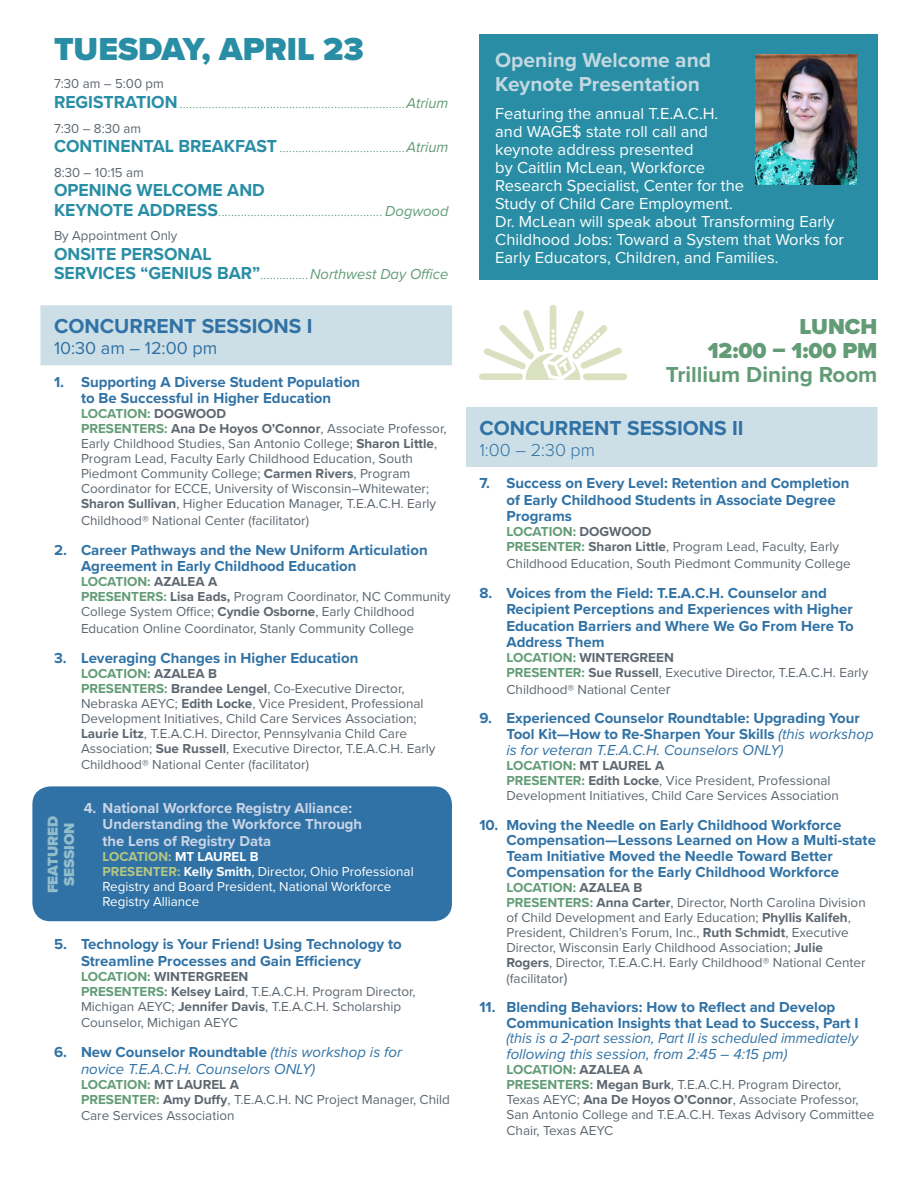
<style>
.page{position:relative;width:918px;height:1188px;background:#fff}
.page>*{position:absolute;margin:0;border:0;box-sizing:border-box;transform-origin:0 0}
.t1{font:900 33px "Proxima Nova";color:#298ea5}
.t2{font:700 22.5px "Proxima Nova";color:#629c76}
.t3{font:900 22.5px/24px "Proxima Nova";color:#629c76;text-align:right}
.t4{font:700 21px "Proxima Nova";color:#3072a5}
.t5{font:700 21px/24px "Proxima Nova";color:#c2d8e1}
.t6{font:700 18px/19.5px "Proxima Nova";color:#298ea5}
.t7{font:18px "Proxima Nova";color:#3072a5}
.t8{font:300 18px "Proxima Nova";color:#3072a5}
.t9{font:16.5px/18px "Proxima Nova";color:#fff}
.t10{font:700 15px/16.5px "Proxima Nova";color:#3072a5}
.t11{font:300 15px "Proxima Nova";color:#629c76}
.t12{font:700 15px/16.5px "Proxima Nova";color:#cad5e7}
.t13{font:italic 15px/15.8px "Proxima Nova";color:#3072a5;scale:.96 1}
.t14{font:italic 15px/16.5px "Proxima Nova";color:#3072a5}
.t15{font:900 15px/16.5px "Proxima Nova";color:#91bccb;text-align:center}
.t16{font:13.5px/15px "Proxima Nova";color:#5d6770}
.t17{font:13.5px/15px "Proxima Nova";color:#fff}
.s1{font-weight:700;font-size:18px;color:#298ea5}
.s2{font-weight:400;font-style:italic}
.s3{font-weight:300;font-size:15px;color:#629c76}
.s4{font-weight:400;font-style:italic;font-size:15px;color:#629c76}
.s5{font-weight:700;color:#629c76}
.s6{font-weight:700}
.s7{font-weight:700;color:#b5c683}
.s8{font-weight:700;font-style:normal}
.s9{font-size:15px}
</style>
<div class="page">
<div style="left:32px;top:786px;width:420px;height:135px;background:#3072a5;border-radius:18px"></div>
<div style="left:466px;top:407px;width:412px;height:60px;background:#cddfe6"></div>
<div style="left:40px;top:305px;width:412px;height:60px;background:#cddfe6"></div>
<div style="left:479px;top:34px;width:398px;height:246px;background:#298ea5"></div>
<img style="left:755px;top:54px;width:102px;height:131px">
<svg style="left:479px;top:305px;width:148px;height:76px"></svg>
<h1 class="t1" style="left:54px;top:24px;width:311px">TUESDAY, APRIL 23</h1>
<p class="t16" style="left:54px;top:76px;width:111px">7:30 am – 5:00 pm</p>
<p class="t11" style="left:54px;top:92px;width:396px"><span class="s1">REGISTRATION</span>......................................................................<span class="s2">Atrium</span></p>
<p class="t16" style="left:54px;top:120px;width:89px">7:30 – 8:30 am</p>
<p class="t11" style="left:54px;top:136px;width:396px"><span class="s1">CONTINENTAL BREAKFAST</span>.......................................<span class="s2">Atrium</span></p>
<p class="t16" style="left:54px;top:164px;width:91px">8:30 – 10:15 am</p>
<h3 class="t6" style="left:54px;top:180px;width:212px">OPENING WELCOME AND</h3>
<p class="t11" style="left:54px;top:200px;width:396px"><span class="s1">KEYNOTE ADDRESS</span>................................................... <span class="s2">Dogwood</span></p>
<p class="t16" style="left:54px;top:228px;width:125px">By Appointment Only</p>
<h3 class="t6" style="left:54px;top:244px;width:396px">ONSITE PERSONAL<br>SERVICES “GENIUS BAR”<span class="s3">...............</span><span class="s4">Northwest Day Office</span></h3>
<h3 class="t4" style="left:54px;top:310px;width:260px">CONCURRENT SESSIONS I</h3>
<h3 class="t7" style="left:54px;top:334px;width:165px">10:30 am – 12:00 pm</h3>
<p class="t10" style="left:54px;top:373px;width:308px;text-align:center">1. Supporting A Diverse Student Population to Be Successful in Higher Education</p>
<p class="t16" style="left:81px;top:406px;width:367px"><span class="s5">LOCATION:</span> <span class="s6">DOGWOOD<br></span><span class="s5">PRESENTERS:</span> <span class="s6">Ana De Hoyos O’Connor</span>, Associate Professor, Early Childhood Studies, San Antonio College; <span class="s6">Sharon Little</span>, Program Lead, Faculty Early Childhood Education, South Piedmont Community College; <span class="s6">Carmen Rivers</span>, Program Coordinator for ECCE, University of Wisconsin–Whitewater; <span class="s6">Sharon Sullivan</span>, Higher Education Manager, T.E.A.C.H. Early</p>
<p class="t16" style="left:81px;top:512px;width:230px">Childhood® National Center (facilitator)</p>
<p class="t10" style="left:81px;top:541px;width:348px;text-indent:-27px">2. Career Pathways and the New Uniform Articulation<br>Agreement in Early Childhood Education</p>
<p class="t16" style="left:81px;top:574px;width:371px"><span class="s5">LOCATION:</span> <span class="s6">AZALEA A<br></span><span class="s5">PRESENTERS:</span> <span class="s6">Lisa Eads,</span> Program Coordinator, NC Community<br>College System Office; <span class="s6">Cyndie Osborne</span>, Early Childhood</p>
<p class="t16" style="left:81px;top:620px;width:335px">Education Online Coordinator, Stanly Community College</p>
<p class="t10" style="left:54px;top:649px;width:306px">3. Leveraging Changes in Higher Education</p>
<p class="t16" style="left:81px;top:665px;width:356px"><span class="s5">LOCATION:</span> <span class="s6">AZALEA B<br></span><span class="s5">PRESENTERS:</span> <span class="s6">Brandee Lengel</span>, Co-Executive Director, Nebraska AEYC; <span class="s6">Edith Locke</span>, Vice President, Professional Development Initiatives, Child Care Services Association; <span class="s6">Laurie Litz</span>, T.E.A.C.H. Director, Pennsylvania Child Care Association; <span class="s6">Sue Russell</span>, Executive Director, T.E.A.C.H. Early</p>
<p class="t16" style="left:81px;top:757px;width:230px">Childhood® National Center (facilitator)</p>
<p class="t12" style="left:103px;top:799px;width:261px;text-indent:-19px">4. National Workforce Registry Alliance:<br>Understanding the Workforce Through the Lens of Registry Data</p>
<p class="t17" style="left:103px;top:848px;width:313px"><span class="s7">LOCATION:</span> <span class="s6">MT LAUREL B<br></span><span class="s7">PRESENTER:</span> <span class="s6">Kelly Smith</span>, Director, Ohio Professional Registry and Board President, National Workforce Registry Alliance</p>
<p class="t10" style="left:81px;top:936px;width:322px;text-indent:-27px">5. Technology is Your Friend! Using Technology to<br>Streamline Processes and Gain Efficiency</p>
<p class="t16" style="left:81px;top:968px;width:336px"><span class="s5">LOCATION:</span> <span class="s6">WINTERGREEN<br></span><span class="s5">PRESENTERS:</span> <span class="s6">Kelsey Laird</span>, T.E.A.C.H. Program Director,<br>Michigan AEYC; <span class="s6">Jennifer Davis</span>, T.E.A.C.H. Scholarship</p>
<p class="t16" style="left:81px;top:1015px;width:158px">Counselor, Michigan AEYC</p>
<p class="t14" style="left:81px;top:1043px;width:322px;text-indent:-27px"><span class="s8">6. New Counselor Roundtable</span> (this workshop is for novice T.E.A.C.H. Counselors ONLY)</p>
<p class="t16" style="left:81px;top:1076px;width:371px"><span class="s5">LOCATION:</span> <span class="s6">MT LAUREL A<br></span><span class="s5">PRESENTER:</span> <span class="s6">Amy Duffy</span>, T.E.A.C.H. NC Project Manager, Child</p>
<p class="t16" style="left:81px;top:1108px;width:155px">Care Services Association</p>
<p class="t15" style="left:44px;top:893px;width:79px;rotate:-90deg">FEATURED<br>SESSION</p>
<h3 class="t5" style="left:495px;top:47px;width:217px">Opening Welcome and<br>Keynote Presentation</h3>
<p class="t9" style="left:495px;top:104px;width:350px">Featuring the annual T.E.A.C.H.<br>and WAGE$ state roll call and<br>keynote address presented<br>by Caitlin McLean, Workforce<br>Research Specialist, Center for the<br>Study of Child Care Employment.<br>Dr. McLean will speak about Transforming Early Childhood Jobs: Toward a System that Works for Early Educators, Children, and Families.</p>
<h2 class="t3" style="left:708px;top:314px;width:171px">LUNCH<br>12:00 – 1:00 PM</h2>
<h2 class="t2" style="left:666px;top:358px;width:213px">Trillium Dining Room</h2>
<h3 class="t4" style="left:479px;top:412px;width:266px">CONCURRENT SESSIONS II</h3>
<h3 class="t8" style="left:479px;top:436px;width:117px">1:00 – 2:30 pm</h3>
<p class="t10" style="left:506px;top:475px;width:344px;text-indent:-27px">7. Success on Every Level: Retention and Completion of Early Childhood Students in Associate Degree<br>Programs</p>
<p class="t16" style="left:506px;top:524px;width:334px"><span class="s5">LOCATION:</span> <span class="s6">DOGWOOD<br></span><span class="s5">PRESENTER:</span> <span class="s6">Sharon Little</span>, Program Lead, Faculty, Early</p>
<p class="t16" style="left:506px;top:555px;width:346px">Childhood Education, South Piedmont Community College</p>
<p class="t10" style="left:506px;top:584px;width:349px;text-indent:-27px">8. Voices from the Field: T.E.A.C.H. Counselor and Recipient Perceptions and Experiences with Higher Education Barriers and Where We Go From Here To Address Them</p>
<p class="t16" style="left:506px;top:650px;width:363px"><span class="s5">LOCATION:</span> <span class="s6">WINTERGREEN<br></span><span class="s5">PRESENTER:</span> <span class="s6">Sue Russell</span>, Executive Director, T.E.A.C.H. Early</p>
<p class="t16" style="left:506px;top:681px;width:166px">Childhood® National Cente<span class="s9">r</span></p>
<p class="t10" style="left:506px;top:710px;width:369px;line-height:15.8px;text-indent:-27px">9. Experienced Counselor Roundtable: Upgrading Your<br>Tool Kit—How to Re-Sharpen Your Skills <span class="s2">(this workshop is for veteran T.E.A.C.H. Counselors ONLY)</span></p>
<p class="t16" style="left:506px;top:757px;width:334px;line-height:15.5px"><span class="s5">LOCATION:</span> <span class="s6">MT LAUREL A<br></span><span class="s5">PRESENTER:</span> <span class="s6">Edith Locke</span>, Vice President, Professional<br>Development Initiatives, Child Care Services Association</p>
<p class="t10" style="left:506px;top:816px;width:371px;line-height:15.8px;text-indent:-27px">10. Moving the Needle on Early Childhood Workforce Compensation—Lessons Learned on How a Multi-state Team Initiative Moved the Needle Toward Better Compensation for the Early Childhood Workforce</p>
<p class="t16" style="left:506px;top:879px;width:361px"><span class="s5">LOCATION:</span> <span class="s6">AZALEA B<br></span><span class="s5">PRESENTERS:</span> <span class="s6">Anna Carter</span>, Director, North Carolina Division of Child Development and Early Education; <span class="s6">Phyllis Kalifeh</span>, President, Children’s Forum, Inc., <span class="s6">Ruth Schmidt</span>, Executive Director, Wisconsin Early Childhood Association; <span class="s6">Julie Rogers</span>, Director, T.E.A.C.H. Early Childhood® National Center (facilitator<span class="s9">)</span></p>
<p class="t10" style="left:506px;top:999px;width:354px;line-height:15.8px;text-indent:-27px">11. Blending Behaviors: How to Reflect and Develop<br>Communication Insights that Lead to Success, Part I</p>
<p class="t13" style="left:506px;top:1030px;width:368px">(this is a 2-part session, Part II is scheduled immediately following this session, from 2:45 – 4:15 pm)</p>
<p class="t16" style="left:506px;top:1061px;width:369px"><span class="s5">LOCATION:</span> <span class="s6">AZALEA A<br></span><span class="s5">PRESENTERS:</span> <span class="s6">Megan Burk</span>, T.E.A.C.H. Program Director, Texas AEYC; <span class="s6">Ana De Hoyos O’Connor</span>, Associate Professor, San Antonio College and T.E.A.C.H. Texas Advisory Committee Chair, Texas AEYC</p>
</div>
